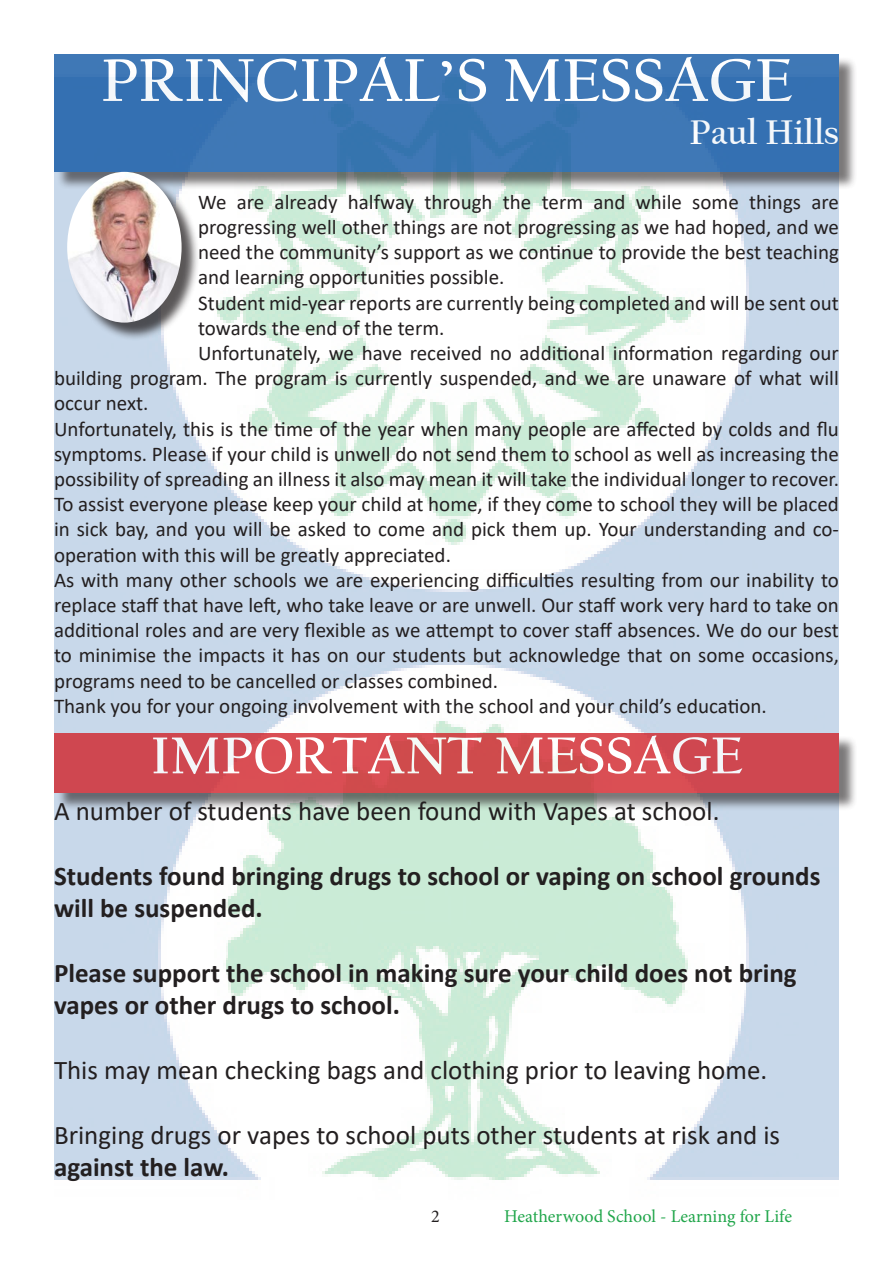
<style>
.page{position:relative;width:893px;height:1263px;background:#fff}
.page>*{position:absolute;margin:0;border:0;box-sizing:border-box;transform-origin:0 0}
.t1{font:700 63px "Californian FB";color:#fff}
.t2{font:700 54px "Californian FB";color:#fff}
.t3{font:700 36px "Californian FB";color:#fff}
.t4{font:27px/32.4px "Calibri";color:#231f20}
.t5{font:700 27px/32.4px "Calibri";color:#231f20}
.t6{font:21px/25.2px "Calibri";color:#231f20;text-align:justify}
.t7{font:18px "Minion Pro";color:#21a64b}
.t8{font:18px "Minion Pro";color:#231f20}
.s1{font-weight:700}
</style>
<div class="page">
<img style="left:54px;top:172px;width:785px;height:1008px">
<div style="left:56px;top:56px;width:802px;height:135px;background:#231f20;opacity:.75"></div>
<div style="left:54px;top:54px;width:785px;height:118px;background:#3f78b5"></div>
<div style="left:69px;top:174px;width:131px;height:167px;background:#231f20;opacity:.75"></div>
<img style="left:67px;top:172px;width:115px;height:151px">
<div style="left:56px;top:735px;width:802px;height:76px;background:#231f20;opacity:.75"></div>
<div style="left:54px;top:733px;width:785px;height:59px;background:#cf4b50"></div>
<h1 class="t1" style="left:101px;top:45px;width:692px">PRINCIPAL’S MESSAGE</h1>
<h3 class="t3" style="left:690px;top:112px;width:151px">Paul Hills</h3>
<p class="t6" style="left:198px;top:189px;width:642px">We are already halfway through the term and while some things are progressing well other things are not progressing as we had hoped, and we need the community’s support as we continue to provide the best teaching and learning opportunities possible.</p>
<p class="t6" style="left:198px;top:289px;width:642px">Student mid-year reports are currently being completed and will be sent out towards the end of the term.</p>
<p class="t6" style="left:54px;top:340px;width:786px;text-indent:144px">Unfortunately, we have received no additional information regarding our building program. The program is currently suspended, and we are unaware of what will occur next.</p>
<p class="t6" style="left:54px;top:415px;width:786px">Unfortunately, this is the time of the year when many people are affected by colds and flu symptoms. Please if your child is unwell do not send them to school as well as increasing the possibility of spreading an illness it also may mean it will take the individual longer to recover.<br>To assist everyone please keep your child at home, if they come to school they will be placed in sick bay, and you will be asked to come and pick them up. Your understanding and co&shy;operation with this will be greatly appreciated.</p>
<p class="t6" style="left:54px;top:567px;width:786px">As with many other schools we are experiencing difficulties resulting from our inability to replace staff that have left, who take leave or are unwell. Our staff work very hard to take on additional roles and are very flexible as we attempt to cover staff absences. We do our best to minimise the impacts it has on our students but acknowledge that on some occasions, programs need to be cancelled or classes combined.</p>
<p class="t6" style="left:54px;top:693px;width:714px">Thank you for your ongoing involvement with the school and your child’s education.</p>
<h2 class="t2" style="left:151px;top:725px;width:593px">IMPORTANT MESSAGE</h2>
<p class="t4" style="left:54px;top:794px;width:667px">A number of students have been found with Vapes at school.</p>
<p class="t5" style="left:54px;top:859px;width:768px">Students found bringing drugs to school or vaping on school grounds will be suspended.</p>
<p class="t5" style="left:54px;top:956px;width:744px">Please support the school in making sure your child does not bring vapes or other drugs to school.</p>
<p class="t4" style="left:54px;top:1053px;width:715px">This may mean checking bags and clothing prior to leaving home.</p>
<p class="t4" style="left:54px;top:1118px;width:728px">Bringing drugs or vapes to school puts other students at risk and is <span class="s1">against the law.</span></p>
<p class="t8" style="left:431px;top:1204px;width:10px">2</p>
<p class="t7" style="left:504px;top:1204px;width:289px">Heatherwood School - Learning for Life</p>
</div>
